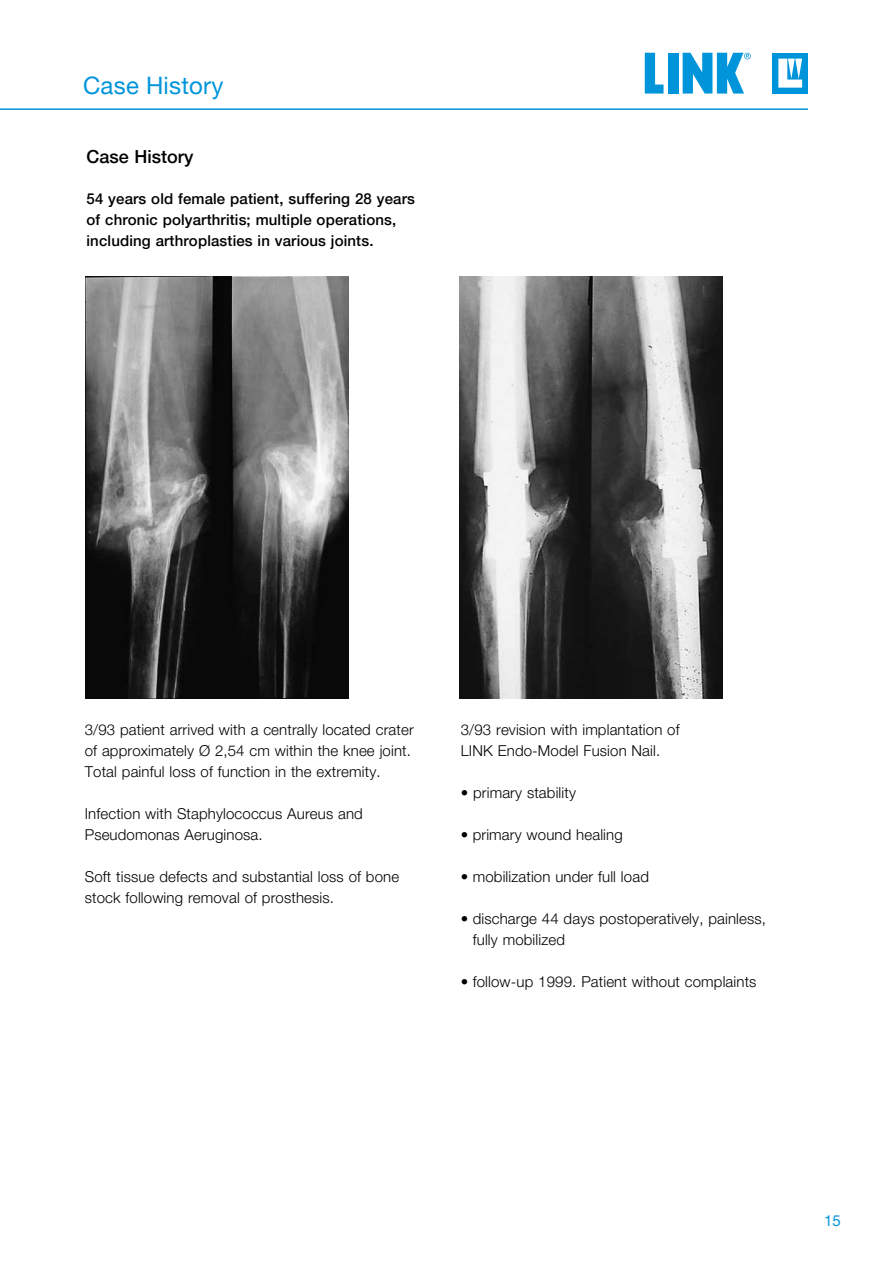
<style>
.page{position:relative;width:893px;height:1263px;background:#fff}
.page>*{position:absolute;margin:0;border:0;box-sizing:border-box;transform-origin:0 0}
.t1{font:24px "Helvetica Neue LT Pro";letter-spacing:.01em;color:#0095da}
.t2{font:500 18px "Helvetica Neue LT Pro";color:#000}
.t3{font:300 15px/21px "Helvetica Neue LT Pro";letter-spacing:.01em;color:#000}
.t4{font:500 15px/21px "Helvetica Neue LT Pro";letter-spacing:.01em;color:#000}
.t5{font:15px "Helvetica Neue LT Pro";color:#0095da}
</style>
<div class="page">
<hr style="left:0;top:108px;width:808px;height:2px;background:#0095da">
<div style="left:773px;top:53px;width:35px;height:41px;background:#0095da"></div>
<svg style="left:778px;top:59px;width:24px;height:29px"></svg>
<svg style="left:645px;top:53px;width:18px;height:41px"></svg>
<div style="left:668px;top:53px;width:10px;height:41px;background:#0095da"></div>
<svg style="left:683px;top:53px;width:68px;height:41px"></svg>
<img style="left:85px;top:276px;width:264px;height:422px">
<img style="left:459px;top:276px;width:264px;height:422px">
<h1 class="t1" style="left:83px;top:70px;width:142px">Case History</h1>
<p class="t2" style="left:87px;top:146px;width:108px">Case History</p>
<p class="t4" style="left:87px;top:188px;width:330px">54 years old female patient, suffering 28 years of chronic polyarthritis; multiple operations, including arthroplasties in various joints.</p>
<p class="t3" style="left:85px;top:719px;width:331px">3/93 patient arrived with a centrally located crater of approximately Ø 2,54 cm within the knee joint.<br>Total painful loss of function in the extremity.</p>
<p class="t3" style="left:85px;top:803px;width:280px">Infection with Staphylococcus Aureus and<br>Pseudomonas Aeruginosa.</p>
<p class="t3" style="left:85px;top:866px;width:316px">Soft tissue defects and substantial loss of bone stock following removal of prosthesis.</p>
<p class="t3" style="left:461px;top:719px;width:220px">3/93 revision with implantation of<br>LINK Endo-Model Fusion Nail.</p>
<p class="t3" style="left:461px;top:782px;width:117px">• primary stability</p>
<p class="t3" style="left:461px;top:824px;width:163px">• primary wound healing</p>
<p class="t3" style="left:461px;top:866px;width:190px">• mobilization under full load</p>
<p class="t3" style="left:473px;top:908px;width:295px;text-indent:-12px">• discharge 44 days postoperatively, painless, fully mobilized</p>
<p class="t3" style="left:461px;top:971px;width:297px">• follow-up 1999. Patient without complaints</p>
<p class="t5" style="left:824px;top:1211px;width:18px">15</p>
</div>
